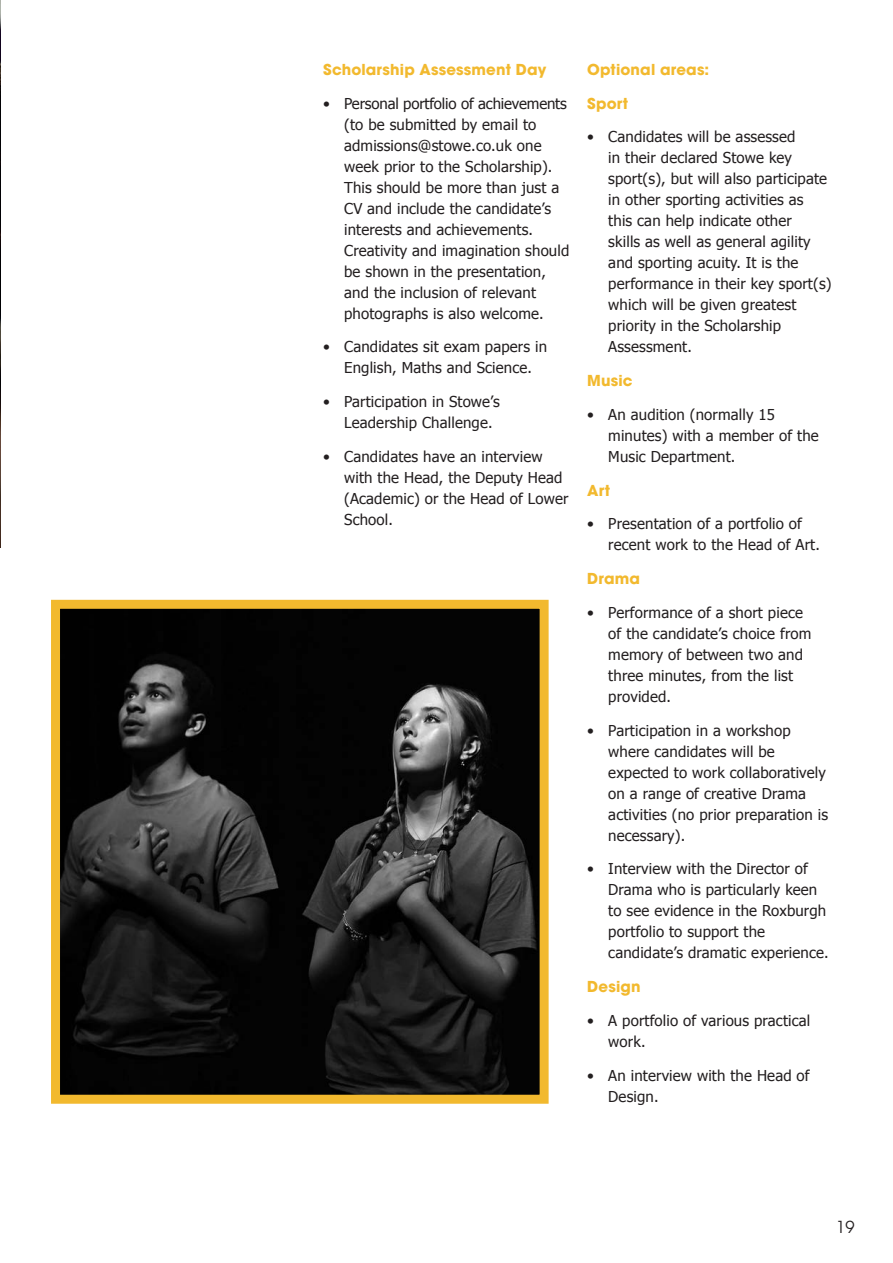
<style>
.page{position:relative;width:893px;height:1263px;background:#fff}
.page>*{position:absolute;margin:0;border:0;box-sizing:border-box;transform-origin:0 0}
.t1{font:16.5px "ITC Avant Garde Pro";color:#231f20}
.t2{font:15px/21px "Tahoma";letter-spacing:.01em;color:#231f20}
.t3{font:700 15px "ITC Avant Garde Pro";letter-spacing:.01em;color:#f2b92e}
</style>
<div class="page">
<img style="left:0;top:0;width:1px;height:548px">
<img style="left:61px;top:610px;width:478px;height:484px">
<div style="left:51px;top:600px;width:498px;height:504px;border:9px solid #f2b92e"></div>
<p class="t3" style="left:323px;top:59px;width:225px">Scholarship Assessment Day</p>
<p class="t2" style="left:344px;top:92px;width:227px;text-indent:-21px">• Personal portfolio of achievements (to be submitted by email to admissions@stowe.co.uk one week prior to the Scholarship).<br>This should be more than just a<br>CV and include the candidate’s interests and achievements.<br>Creativity and imagination should be shown in the presentation, and the inclusion of relevant photographs is also welcome.</p>
<p class="t2" style="left:323px;top:336px;width:225px;text-align:center">• Candidates sit exam papers in<br>English, Maths and Science.</p>
<p class="t2" style="left:344px;top:390px;width:157px;text-indent:-21px">• Participation in Stowe’s<br>Leadership Challenge.</p>
<p class="t2" style="left:344px;top:445px;width:226px;text-indent:-21px">• Candidates have an interview with the Head, the Deputy Head (Academic) or the Head of Lower<br>School.</p>
<p class="t3" style="left:587px;top:59px;width:124px">Optional areas:</p>
<p class="t3" style="left:587px;top:93px;width:42px">Sport</p>
<p class="t2" style="left:608px;top:126px;width:225px;text-indent:-21px">• Candidates will be assessed<br>in their declared Stowe key sport(s), but will also participate in other sporting activities as<br>this can help indicate other<br>skills as well as general agility and sporting acuity. It is the performance in their key sport(s) which will be given greatest priority in the Scholarship<br>Assessment.</p>
<p class="t3" style="left:587px;top:371px;width:47px">Music</p>
<p class="t2" style="left:608px;top:403px;width:212px;text-indent:-21px">• An audition (normally 15 minutes) with a member of the<br>Music Department.</p>
<p class="t3" style="left:587px;top:480px;width:24px">Art</p>
<p class="t2" style="left:608px;top:513px;width:213px;text-indent:-21px">• Presentation of a portfolio of recent work to the Head of Art.</p>
<p class="t3" style="left:587px;top:569px;width:54px">Drama</p>
<p class="t2" style="left:608px;top:601px;width:205px;text-indent:-21px">• Performance of a short piece of the candidate’s choice from memory of between two and three minutes, from the list provided.</p>
<p class="t2" style="left:608px;top:719px;width:221px;text-indent:-21px">• Participation in a workshop where candidates will be expected to work collaboratively on a range of creative Drama activities (no prior preparation is necessary).</p>
<p class="t2" style="left:608px;top:858px;width:222px;text-indent:-21px">• Interview with the Director of<br>Drama who is particularly keen to see evidence in the Roxburgh portfolio to support the candidate’s dramatic experience.</p>
<p class="t3" style="left:587px;top:977px;width:55px">Design</p>
<p class="t2" style="left:608px;top:1009px;width:203px;text-indent:-21px">• A portfolio of various practical work.</p>
<p class="t2" style="left:608px;top:1064px;width:203px;text-indent:-21px">• An interview with the Head of<br>Design.</p>
<p class="t1" style="left:836px;top:1216px;width:20px">19</p>
</div>
